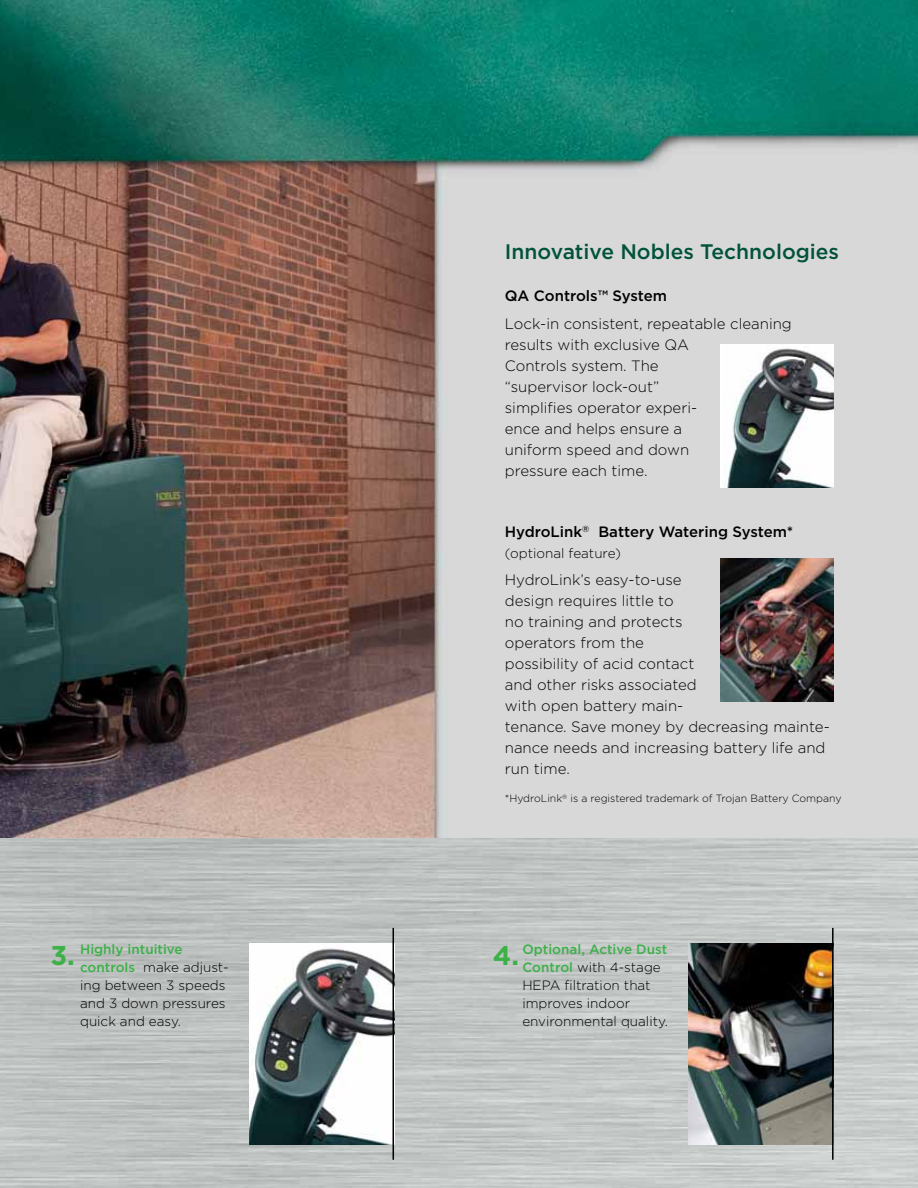
<style>
.page{position:relative;width:918px;height:1188px;background:#fff}
.page>*{position:absolute;margin:0;border:0;box-sizing:border-box;transform-origin:0 0}
.t1{font:500 21px "Gotham";color:#00523b}
.t2{font:300 15px/21px "Gotham";color:#000}
.t3{font:500 15px "Gotham";color:#000}
.t4{font:300 13.5px/18px "Gotham";color:#000}
.t5{font:300 10.5px "Gotham";color:#000}
.s1{font-weight:700;font-size:27px;color:#3cb148}
.s2{font-weight:500;color:#3cb148}
</style>
<div class="page">
<img style="left:0;top:837px;width:918px;height:351px">
<img style="left:0;top:0;width:918px;height:837px">
<img style="left:689px;top:943px;width:143px;height:202px">
<hr style="left:832px;top:928px;width:2px;height:232px;background:#000">
<div style="left:720px;top:344px;width:114px;height:144px;background:#fff"></div>
<img style="left:723px;top:348px;width:111px;height:140px">
<img style="left:249px;top:943px;width:144px;height:202px">
<hr style="left:393px;top:928px;width:1px;height:232px;background:#000">
<img style="left:720px;top:558px;width:114px;height:143px">
<h1 class="t1" style="left:505px;top:239px;width:336px">Innovative Nobles Technologies</h1>
<p class="t3" style="left:505px;top:287px;width:164px">QA Controls™ System</p>
<p class="t2" style="left:505px;top:313px;width:289px">Lock-in consistent, repeatable cleaning results with exclusive QA<br>Controls system. The<br>“supervisor lock-out”<br>simplifies operator experi-<br>ence and helps ensure a<br>uniform speed and down<br>pressure each time.</p>
<p class="t3" style="left:505px;top:523px;width:290px">HydroLink<sup>®</sup> Battery Watering System*</p>
<p class="t4" style="left:505px;top:544px;width:118px">(optional feature)</p>
<p class="t2" style="left:505px;top:569px;width:326px">HydroLink’s easy-to-use<br>design requires little to<br>no training and protects<br>operators from the<br>possibility of acid contact<br>and other risks associated<br>with open battery main-<br>tenance. Save money by decreasing mainte&shy;nance needs and increasing battery life and run time.</p>
<p class="t5" style="left:505px;top:793px;width:338px">*HydroLink<sup>®</sup> is a registered trademark of Trojan Battery Company</p>
<p class="t4" style="left:80px;top:940px;width:150px;text-indent:-30px"><span class="s1">3.</span> <span class="s2">Highly intuitive controls</span> make adjust&shy;ing between 3 speeds and 3 down pressures quick and easy.</p>
<p class="t4" style="left:522px;top:940px;width:147px;text-indent:-29px"><span class="s1">4.</span> <span class="s2">Optional, Active Dust<br>Control</span> with 4-stage<br>HEPA filtration that improves indoor environmental quality.</p>
</div>
